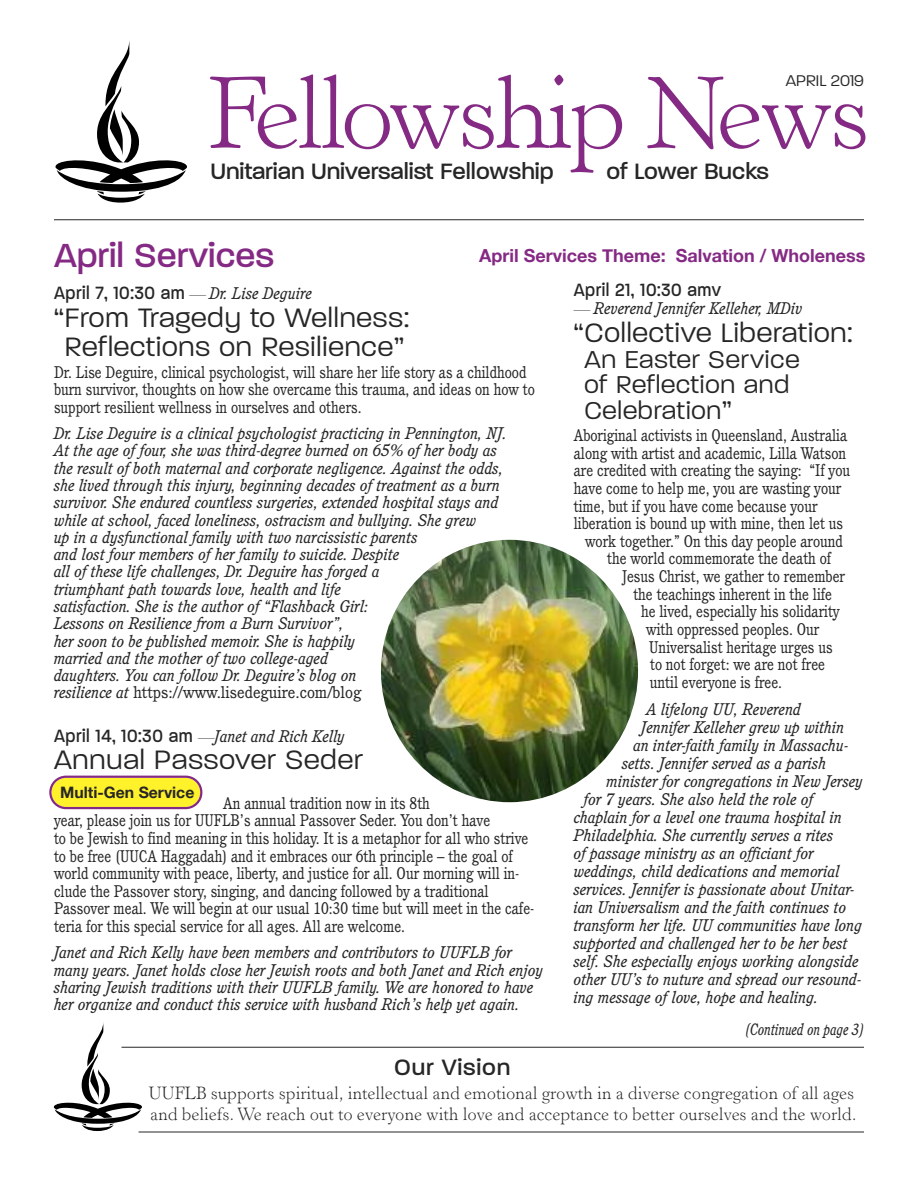
<style>
.page{position:relative;width:918px;height:1188px;background:#fff}
.page>*{position:absolute;margin:0;border:0;box-sizing:border-box;transform-origin:0 0}
.t1{font:300 102.75px "Horley Old Style";letter-spacing:-.025em;color:#852a84}
.t2{font:500 45px "Paralucent";color:#852a84}
.t3{font:300 36px/28.5px "Paralucent";letter-spacing:.025em;color:#272627}
.t4{font:300 33px/25.5px "Paralucent";letter-spacing:.025em;color:#272627}
.t5{font:500 30px "Paralucent";color:#272627}
.t6{font:500 30px "Paralucent";letter-spacing:.025em;color:#272627}
.t7{font:500 24px "Paralucent";letter-spacing:.025em;color:#272627;scale:.9 1}
.t8{font:300 21px "Paralucent";color:#272627}
.t9{font:300 18px/21px "Horley Old Style";letter-spacing:.025em;color:#272627;scale:.95 1}
.t10{font:700 18px "Helvetica Neue";color:#852a84}
.t11{font:italic 16.5px/17.2px "Cushing";color:#272627}
.t12{font:16.5px/17.7px "Cushing";color:#272627;scale:.9 1}
.t13{font:italic 16.2px "Cushing";color:#272627;scale:.85 1}
.t14{font:700 15.75px "Helvetica Neue";color:#272627}
.s1{font-family:"Horley Old Style";font-weight:400;font-size:16.5px}
.s2{font-family:"Cushing";font-weight:400;font-style:italic;font-size:16.5px}
.s3{font-style:normal}
.s4{font-family:"Paralucent";font-weight:500;font-style:normal;font-size:24px}
.s5{font-family:"Horley Old Style";font-style:normal}
.s6{font-size:34.5px}
</style>
<div class="page">
<svg style="left:53px;top:1022px;width:90px;height:109px"></svg>
<hr style="left:54px;top:219px;width:810px;height:1px;background:#272627">
<svg style="left:55px;top:41px;width:132px;height:162px"></svg>
<hr style="left:122px;top:1047px;width:742px;height:1px;background:#272627">
<hr style="left:139px;top:1132px;width:725px;height:1px;background:#272627">
<svg style="left:49px;top:776px;width:153px;height:33px;background:#eed641"></svg>
<img style="left:381px;top:540px;width:257px;height:262px;border-radius:50%">
<h1 class="t1" style="left:208px;top:75px;width:663px">Fellowship News</h1>
<p class="t8" style="left:786px;top:67px;width:80px">APRIL 2019</p>
<h3 class="t5" style="left:210px;top:151px;width:345px">Unitarian Universalist Fellowship</h3>
<h3 class="t5" style="left:607px;top:151px;width:164px">of Lower Bucks</h3>
<h2 class="t2" style="left:54px;top:225px;width:222px">April Services</h2>
<p class="t10" style="left:479px;top:245px;width:388px">April Services Theme: Salvation / Wholeness</p>
<h3 class="t7" style="left:54px;top:276px;width:289px">April 7, 10:30 am <span class="s1">—</span> <span class="s2">Dr. Lise Deguire</span></h3>
<h3 class="t3" style="left:54px;top:300px;width:357px">“From Tragedy to Wellness:<br>Reflections on Resilience”</h3>
<p class="t12" style="left:54px;top:365px;width:536px">Dr. Lise Deguire, clinical psychologist, will share her life story as a childhood burn survivor, thoughts on how she overcame this trauma, and ideas on how to support resilient wellness in ourselves and others.</p>
<p class="t11" style="left:54px;top:426px;width:455px">Dr. Lise Deguire is a clinical psychologist practicing in Pennington, NJ.<br>At the age of four, she was third-degree burned on 65% of her body as the result of both maternal and corporate negligence. Against the odds, she lived through this injury, beginning decades of treatment as a burn survivor. She endured countless surgeries, extended hospital stays and while at school, faced loneliness, ostracism and bullying. She grew<br>up in a dysfunctional family with two narcissistic parents<br>and lost four members of her family to suicide. Despite<br>all of these life challenges, Dr. Deguire has forged a<br>triumphant path towards love, health and life<br>satisfaction. She is the author of “Flashback Girl:<br>Lessons on Resilience from a Burn Survivor”,<br>her soon to be published memoir. She is happily<br>married and the mother of two college-aged<br>daughters. You can follow Dr. Deguire’s blog on<br>resilience at <span class="s3">https://www.lisedeguire.com/blog</span></p>
<p class="t11" style="left:54px;top:729px;width:293px"><span class="s4">April 14, 10:30 am</span> <span class="s5">—</span>Janet and Rich Kelly</p>
<h3 class="t3" style="left:54px;top:742px;width:310px">Annual Passover Seder</h3>
<p class="t12" style="left:54px;top:796px;width:535px;text-indent:169px">An annual tradition now in its 8th<br>year, please join us for UUFLB’s annual Passover Seder. You don’t have<br>to be Jewish to find meaning in this holiday. It is a metaphor for all who strive to be free (UUCA Haggadah) and it embraces our 6th principle – the goal of world community with peace, liberty, and justice for all. Our morning will in&shy;clude the Passover story, singing, and dancing followed by a traditional Passover meal. We will begin at our usual 10:30 time but will meet in the cafe&shy;teria for this special service for all ages. All are welcome.</p>
<p class="t11" style="left:54px;top:945px;width:491px">Janet and Rich Kelly have been members and contributors to UUFLB for many years. Janet holds close her Jewish roots and both Janet and Rich enjoy sharing Jewish traditions with their UUFLB family. We are honored to have her organize and conduct this service with husband Rich’s help yet again.</p>
<p class="t14" style="left:60px;top:782px;width:136px">Multi-Gen Service</p>
<h3 class="t7" style="left:574px;top:274px;width:165px">April 21, 10:30 amv</h3>
<p class="t11" style="left:574px;top:301px;width:231px"><span class="s5">—</span> Reverend Jennifer Kelleher, MDiv</p>
<h3 class="t3" style="left:574px;top:316px;width:280px">“Collective Liberation:</h3>
<h3 class="t4" style="left:584px;top:344px;width:217px">An Easter Service of Reflection and<br>Celebration<span class="s6">”</span></h3>
<p class="t12" style="left:574px;top:428px;width:305px">Aboriginal activists in Queensland, Australia</p>
<p class="t12" style="left:574px;top:446px;width:304px">along with artist and academic, Lilla Watson</p>
<p class="t12" style="left:574px;top:463px;width:309px">are credited with creating the saying: “If you</p>
<p class="t12" style="left:574px;top:481px;width:299px">have come to help me, you are wasting your</p>
<p class="t12" style="left:574px;top:498px;width:272px">time, but if you have come because your</p>
<p class="t12" style="left:574px;top:516px;width:301px">liberation is bound up with mine, then let us</p>
<p class="t12" style="left:585px;top:534px;width:288px">work together.” On this day people around</p>
<p class="t12" style="left:607px;top:551px;width:251px">the world commemorate the death of</p>
<p class="t12" style="left:622px;top:569px;width:249px">Jesus Christ, we gather to remember</p>
<p class="t12" style="left:633px;top:587px;width:222px">the teachings inherent in the life</p>
<p class="t12" style="left:641px;top:604px;width:222px">he lived, especially his solidarity</p>
<p class="t12" style="left:646px;top:622px;width:194px">with oppressed peoples. Our</p>
<p class="t12" style="left:649px;top:639px;width:205px">Universalist heritage urges us</p>
<p class="t12" style="left:650px;top:657px;width:196px">to not forget: we are not free</p>
<p class="t12" style="left:650px;top:675px;width:148px">until everyone is free.</p>
<p class="t11" style="left:646px;top:702px;width:156px">A lifelong UU, Reverend</p>
<p class="t11" style="left:641px;top:720px;width:205px">Jennifer Kelleher grew up within</p>
<p class="t11" style="left:633px;top:738px;width:217px">an inter-faith family in Massachu-</p>
<p class="t11" style="left:622px;top:756px;width:206px">setts. Jennifer served as a parish</p>
<p class="t11" style="left:607px;top:774px;width:258px">minister for congregations in New Jersey</p>
<p class="t11" style="left:584px;top:792px;width:231px">for 7 years. She also held the role of</p>
<p class="t11" style="left:574px;top:810px;width:270px">chaplain for a level one trauma hospital in</p>
<p class="t11" style="left:574px;top:828px;width:261px">Philadelphia. She currently serves a rites</p>
<p class="t11" style="left:574px;top:846px;width:242px">of passage ministry as an officiant for</p>
<p class="t11" style="left:574px;top:864px;width:267px">weddings, child dedications and memorial</p>
<p class="t11" style="left:574px;top:882px;width:283px">services. Jennifer is passionate about Unitar-</p>
<p class="t11" style="left:574px;top:900px;width:274px">ian Universalism and the faith continues to</p>
<p class="t11" style="left:574px;top:918px;width:290px">transform her life. UU communities have long</p>
<p class="t11" style="left:574px;top:936px;width:276px">supported and challenged her to be her best</p>
<p class="t11" style="left:574px;top:954px;width:287px">self. She especially enjoys working alongside</p>
<p class="t11" style="left:574px;top:972px;width:290px">other UU’s to nuture and spread our resound-</p>
<p class="t11" style="left:574px;top:990px;width:246px">ing message of love, hope and healing.</p>
<p class="t13" style="left:746px;top:1023px;width:141px">(Continued on page 3)</p>
<h3 class="t6" style="left:394px;top:1047px;width:118px">Our Vision</h3>
<p class="t9" style="left:149px;top:1084px;width:746px">UUFLB supports spiritual, intellectual and emotional growth in a diverse congregation of all ages and beliefs. We reach out to everyone with love and acceptance to better ourselves and the world.</p>
</div>
